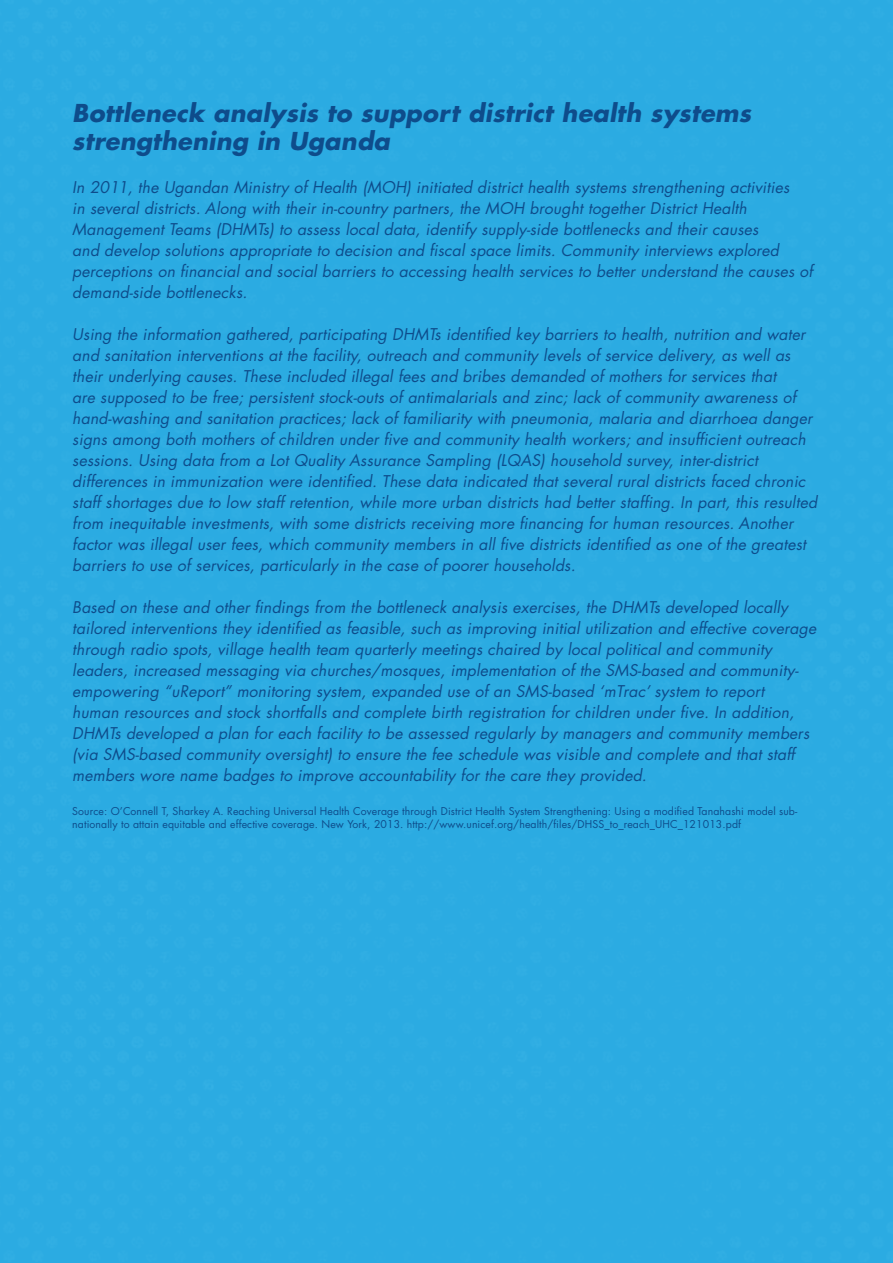
<style>
.page{position:relative;width:893px;height:1263px;background:#fff}
.page>*{position:absolute;margin:0;border:0;box-sizing:border-box;transform-origin:0 0}
.t1{font:italic 700 24px/28.8px "Futura";letter-spacing:.01em;color:#0e4c8b}
.t2{font:italic 15.75px/21px "Futura";letter-spacing:.01em;color:#0e4c8b}
.t3{font:10.5px/12.6px "Futura";letter-spacing:.01em;color:#0e4c8b}
</style>
<div class="page">
<div style="left:0;top:564px;width:893px;height:699px;background:#2babe2"></div>
<div style="left:0;top:0;width:893px;height:561px;background:#2babe2"></div>
<h1 class="t1" style="left:72px;top:98px;width:680px">Bottleneck analysis to support district health systems strengthening in Uganda</h1>
<p class="t2" style="left:72px;top:176px;width:742px">In 2011, the Ugandan Ministry of Health (MOH) initiated district health systems strengthening activities<br>in several districts. Along with their in-country partners, the MOH brought together District Health Management Teams (DHMTs) to assess local data, identify supply-side bottlenecks and their causes<br>and develop solutions appropriate to decision and fiscal space limits. Community interviews explored perceptions on financial and social barriers to accessing health services to better understand the causes of demand-side bottlenecks.</p>
<p class="t2" style="left:72px;top:323px;width:746px">Using the information gathered, participating DHMTs identified key barriers to health, nutrition and water and sanitation interventions at the facility, outreach and community levels of service delivery, as well as their underlying causes. These included illegal fees and bribes demanded of mothers for services that<br>are supposed to be free; persistent stock-outs of antimalarials and zinc; lack of community awareness of hand-washing and sanitation practices; lack of familiarity with pneumonia, malaria and diarrhoea danger signs among both mothers of children under five and community health workers; and insufficient outreach sessions. Using data from a Lot Quality Assurance Sampling (LQAS) household survey, inter-district differences in immunization were identified. These data indicated that several rural districts faced chronic staff shortages due to low staff retention, while more urban districts had better staffing. In part, this resulted from inequitable investments, with some districts receiving more financing for human resources. Another factor was illegal user fees, which community members in all five districts identified as one of the greatest barriers to use of services, particularly in the case of poorer households.</p>
<p class="t2" style="left:72px;top:597px;width:745px">Based on these and other findings from the bottleneck analysis exercises, the DHMTs developed locally tailored interventions they identified as feasible, such as improving initial utilization and effective coverage through radio spots, village health team quarterly meetings chaired by local political and community leaders, increased messaging via churches/mosques, implementation of the SMS-based and community&shy;empowering “uReport” monitoring system, expanded use of an SMS-based ‘mTrac’ system to report<br>human resources and stock shortfalls and complete birth registration for children under five. In addition, DHMTs developed a plan for each facility to be assessed regularly by managers and community members (via SMS-based community oversight) to ensure the fee schedule was visible and complete and that staff members wore name badges to improve accountability for the care they provided.</p>
<p class="t3" style="left:72px;top:805px;width:726px">Source: O’Connell T, Sharkey A. Reaching Universal Health Coverage through District Health System Strengthening: Using a modified Tanahashi model sub&shy;nationally to attain equitable and effective coverage. New York, 2013. http://www.unicef.org/health/files/DHSS_to_reach_UHC_121013.pdf</p>
</div>
